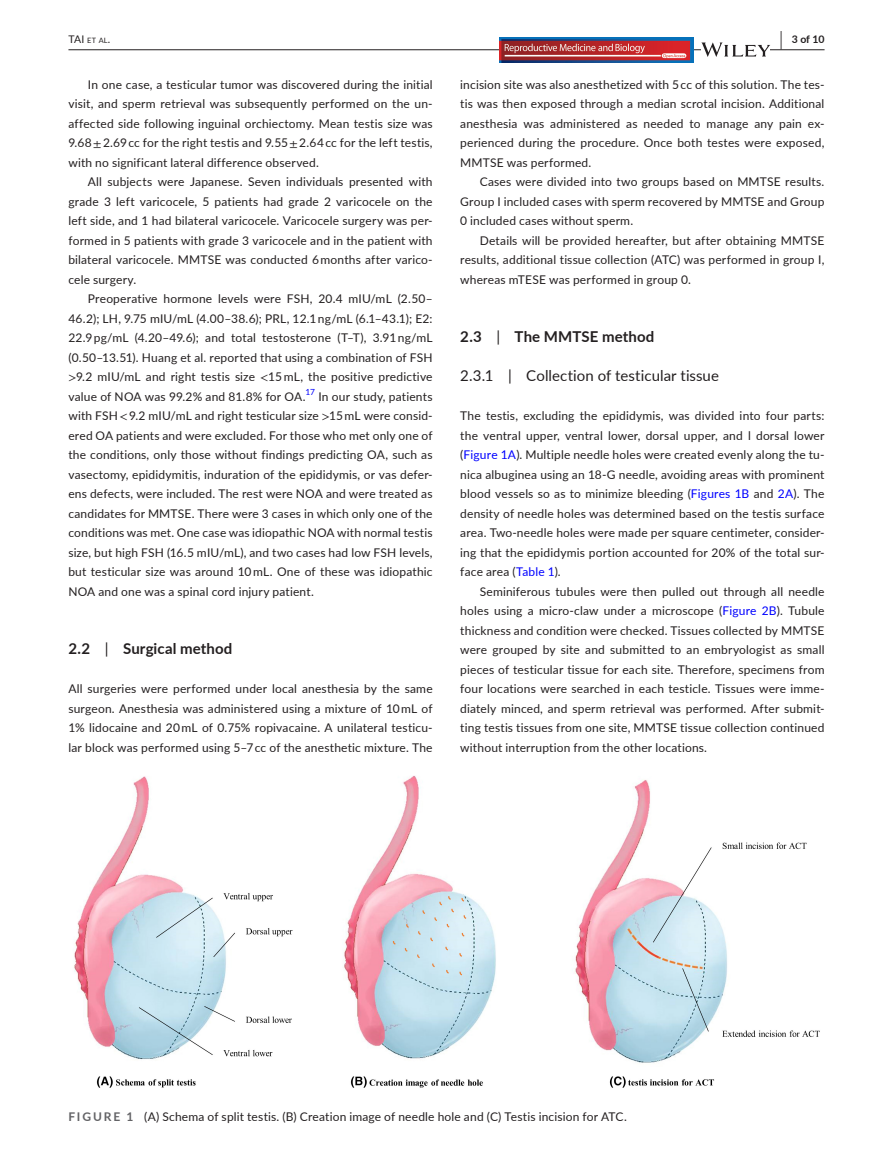
<style>
.page{position:relative;width:893px;height:1174px;background:#fff}
.page>*{position:absolute;margin:0;border:0;box-sizing:border-box;transform-origin:0 0}
.t1{font:700 15px "Lato";letter-spacing:.01em;color:#231f20}
.t2{font:15px "Lato";letter-spacing:.005em;color:#231f20}
.t3{font:12px/19.5px "Lato";letter-spacing:.015em;color:#231f20;text-align:justify}
.t4{font:10.5px "Lato";color:#231f20}
.t5{font:700 10.5px "Lato";color:#231f20}
.s1{font-size:7.35px}
.s2{font-size:19.5px}
.s3{font-family:"STIX"}
.s4{font-weight:400}
.s5{color:#00f}
.s6{font-weight:700;color:#636366}
</style>
<div class="page">
<hr style="left:68px;top:49px;width:756px;height:1px;background:#231f20">
<img style="left:499px;top:37px;width:195px;height:25px">
<svg style="left:701px;top:42px;width:69px;height:15px"></svg>
<img style="left:74px;top:775px;width:746px;height:313px">
<p class="t4" style="left:68px;top:31px;width:43px">TAI <span class="s1">et al</span>.</p>
<p class="t5" style="left:780px;top:31px;width:46px"><span class="s2">|</span> 3 of 10</p>
<p class="t3" style="left:68px;top:74px;width:366px;text-indent:20px">In one case, a testicular tumor was discovered during the initial visit, and sperm retrieval was subsequently performed on the un&shy;affected side following inguinal orchiectomy. Mean testis size was 9.68 <span class="s3">±</span> 2.69 cc for the right testis and 9.55 <span class="s3">±</span> 2.64 cc for the left testis, with no significant lateral difference observed.</p>
<p class="t3" style="left:68px;top:171px;width:366px;text-indent:20px">All subjects were Japanese. Seven individuals presented with grade 3 left varicocele, 5 patients had grade 2 varicocele on the left side, and 1 had bilateral varicocele. Varicocele surgery was per&shy;formed in 5 patients with grade 3 varicocele and in the patient with bilateral varicocele. MMTSE was conducted 6 months after varico&shy;cele surgery.</p>
<p class="t3" style="left:68px;top:288px;width:366px;text-indent:20px">Preoperative hormone levels were FSH, 20.4 mIU/mL (2.50– 46.2); LH, 9.75 mIU/mL (4.00–38.6); PRL, 12.1 ng/mL (6.1–43.1); E2:<br>22.9 pg/mL (4.20–49.6); and total testosterone (T–T), 3.91 ng/mL (0.50–13.51). Huang et al. reported that using a combination of FSH <span class="s3">&gt;</span>9.2 mIU/mL and right testis size <span class="s3">&lt;</span>15 mL, the positive predictive value of NOA was 99.2% and 81.8% for OA.<sup>17</sup> In our study, patients with FSH <span class="s3">&lt;</span> 9.2 mIU/mL and right testicular size <span class="s3">&gt;</span>15 mL were consid&shy;ered OA patients and were excluded. For those who met only one of the conditions, only those without findings predicting OA, such as vasectomy, epididymitis, induration of the epididymis, or vas defer&shy;ens defects, were included. The rest were NOA and were treated as candidates for MMTSE. There were 3 cases in which only one of the conditions was met. One case was idiopathic NOA with normal testis size, but high FSH (16.5 mIU/mL), and two cases had low FSH levels, but testicular size was around 10 mL. One of these was idiopathic NOA and one was a spinal cord injury patient.</p>
<p class="t3" style="left:460px;top:74px;width:366px">incision site was also anesthetized with 5 cc of this solution. The tes&shy;tis was then exposed through a median scrotal incision. Additional anesthesia was administered as needed to manage any pain ex&shy;perienced during the procedure. Once both testes were exposed, MMTSE was performed.</p>
<p class="t3" style="left:460px;top:171px;width:366px;text-indent:20px">Cases were divided into two groups based on MMTSE results.<br>Group I included cases with sperm recovered by MMTSE and Group 0 included cases without sperm.</p>
<p class="t3" style="left:460px;top:230px;width:366px;text-indent:20px">Details will be provided hereafter, but after obtaining MMTSE results, additional tissue collection (ATC) was performed in group I, whereas mTESE was performed in group 0.</p>
<p class="t1" style="left:460px;top:326px;width:196px">2.3 <span class="s4">|</span> The MMTSE method</p>
<p class="t2" style="left:460px;top:365px;width:260px">2.3.1 | Collection of testicular tissue</p>
<p class="t3" style="left:460px;top:405px;width:366px">The testis, excluding the epididymis, was divided into four parts: the ventral upper, ventral lower, dorsal upper, and l dorsal lower (<span class="s5">Figure 1A</span>). Multiple needle holes were created evenly along the tu&shy;nica albuginea using an 18-G needle, avoiding areas with prominent blood vessels so as to minimize bleeding (<span class="s5">Figures 1B</span> and <span class="s5">2A</span>). The density of needle holes was determined based on the testis surface area. Two-needle holes were made per square centimeter, consider&shy;ing that the epididymis portion accounted for 20% of the total sur&shy;face area (<span class="s5">Table 1</span>).</p>
<p class="t3" style="left:460px;top:581px;width:366px;text-indent:20px">Seminiferous tubules were then pulled out through all needle holes using a micro-claw under a microscope (<span class="s5">Figure 2B</span>). Tubule thickness and condition were checked. Tissues collected by MMTSE were grouped by site and submitted to an embryologist as small pieces of testicular tissue for each site. Therefore, specimens from four locations were searched in each testicle. Tissues were imme&shy;diately minced, and sperm retrieval was performed. After submit&shy;ting testis tissues from one site, MMTSE tissue collection continued without interruption from the other locations.</p>
<p class="t1" style="left:68px;top:638px;width:165px">2.2 <span class="s4">|</span> Surgical method</p>
<p class="t3" style="left:68px;top:678px;width:366px">All surgeries were performed under local anesthesia by the same surgeon. Anesthesia was administered using a mixture of 10 mL of 1% lidocaine and 20 mL of 0.75% ropivacaine. A unilateral testicu&shy;lar block was performed using 5–7 cc of the anesthetic mixture. The</p>
<p class="t3" style="left:68px;top:1106px;width:560px"><span class="s6">FIGURE 1</span> (A) Schema of split testis. (B) Creation image of needle hole and (C) Testis incision for ATC.</p>
</div>
